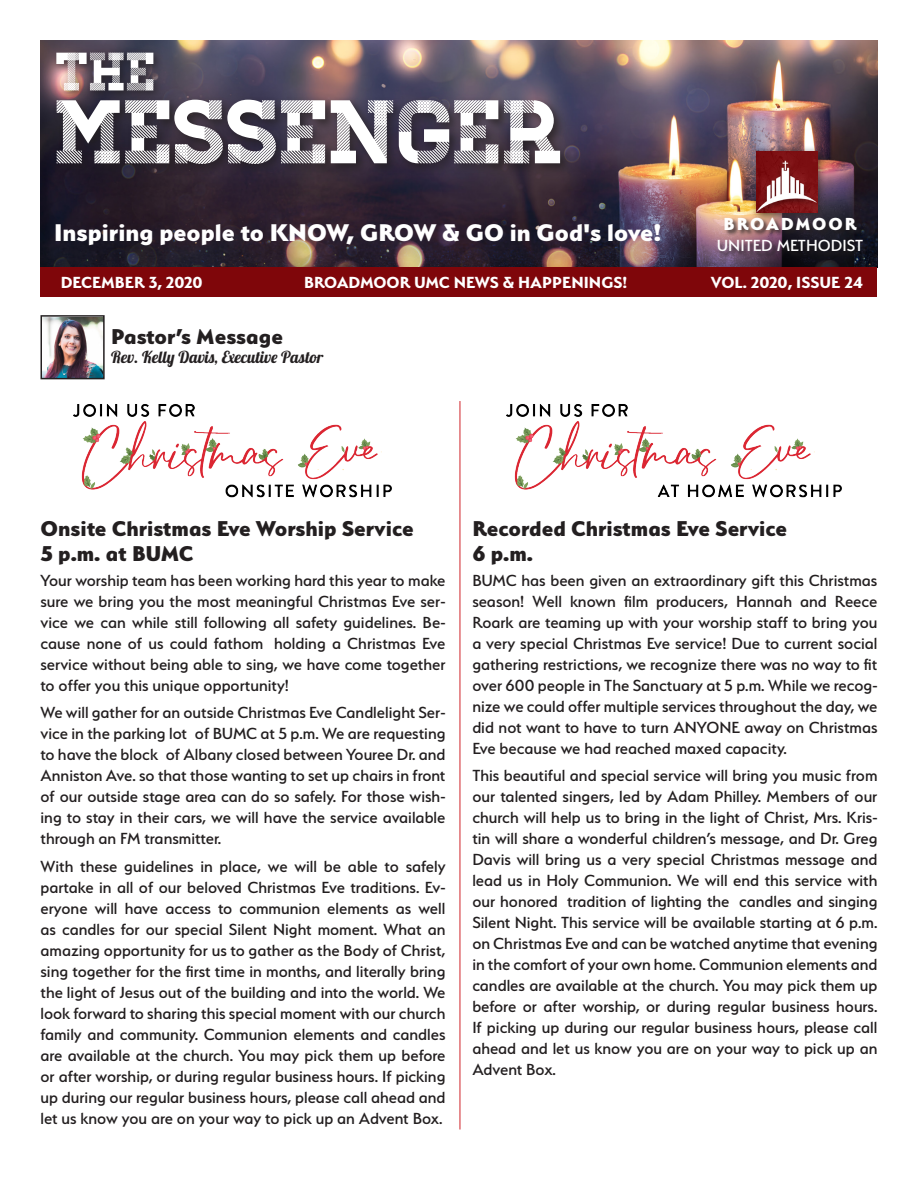
<style>
.page{position:relative;width:918px;height:1188px;background:#fff}
.page>*{position:absolute;margin:0;border:0;box-sizing:border-box;transform-origin:0 0}
.t1{font:90px "Homestead Display";color:#fff}
.t2{font:54px "Homestead Display";color:#fff}
.MISSION{font:800 27px "Serenity";color:#fff}
.STORY_HEADS{font:800 24px/25.5px "Serenity";color:#231f20}
.t3{font:800 19.5px "Serenity";letter-spacing:.09em;color:#fff}
.t4{font:500 18px/21px "Serenity";color:#231f20;text-align:justify}
.VOL_ISSUE_BAR{font:700 18px "Serenity";color:#fff}
.t5{font:500 18px "Serenity";color:#fff}
.SIGNATURES{font:16.5px "Lobster";color:#231f20}
</style>
<div class="page">
<img style="left:40px;top:40px;width:838px;height:227px">
<div style="left:750px;top:145px;width:78px;height:78px;background:#231f20;opacity:.75"></div>
<img style="left:756px;top:151px;width:61px;height:61px">
<div style="left:718px;top:218px;width:152px;height:40px;background:#231f20;opacity:.75"></div>
<div style="left:40px;top:267px;width:836px;height:30px;background:#7f060a"></div>
<div style="left:53px;top:96px;width:520px;height:81px;background:#231f20;opacity:.75"></div>
<div style="left:51px;top:47px;width:113px;height:54px;background:#231f20;opacity:.75"></div>
<img style="left:44px;top:318px;width:58px;height:58px">
<div style="left:41px;top:315px;width:64px;height:64px;border:2px solid #231f20"></div>
<img style="left:506px;top:404px;width:336px;height:94px">
<img style="left:74px;top:404px;width:318px;height:94px">
<hr style="left:460px;top:401px;width:1px;height:729px;background:#d1232a">
<p class="t2" style="left:56px;top:40px;width:102px">The</p>
<p class="t1" style="left:57px;top:79px;width:511px">MESSENGER</p>
<p class="MISSION" style="left:54px;top:217px;width:609px">Inspiring people to KNOW, GROW &amp; GO in God's love!</p>
<p class="t3" style="left:724px;top:212px;width:134px">BROADMOOR</p>
<p class="t5" style="left:717px;top:236px;width:148px">UNITED METHODIST</p>
<p class="VOL_ISSUE_BAR" style="left:61px;top:272px;width:143px">DECEMBER 3, 2020</p>
<p class="VOL_ISSUE_BAR" style="left:304px;top:272px;width:325px">BROADMOOR UMC NEWS &amp; HAPPENINGS!</p>
<p class="VOL_ISSUE_BAR" style="left:711px;top:272px;width:154px">VOL. 2020, ISSUE 24</p>
<p class="STORY_HEADS" style="left:111px;top:324px;width:173px">Pastor’s Message</p>
<p class="SIGNATURES" style="left:111px;top:346px;width:214px">Rev. Kelly Davis, Executive Pastor</p>
<p class="STORY_HEADS" style="left:40px;top:515px;width:375px">Onsite Christmas Eve Worship Service<br>5 p.m. at BUMC</p>
<p class="t4" style="left:40px;top:569px;width:407px">Your worship team has been working hard this year to make sure we bring you the most meaningful Christmas Eve ser&shy;vice we can while still following all safety guidelines. Be&shy;cause none of us could fathom holding a Christmas Eve service without being able to sing, we have come together to offer you this unique opportunity!</p>
<p class="t4" style="left:40px;top:702px;width:407px">We will gather for an outside Christmas Eve Candlelight Ser&shy;vice in the parking lot of BUMC at 5 p.m. We are requesting to have the block of Albany closed between Youree Dr. and Anniston Ave. so that those wanting to set up chairs in front of our outside stage area can do so safely. For those wish&shy;ing to stay in their cars, we will have the service available through an FM transmitter.</p>
<p class="t4" style="left:40px;top:856px;width:407px">With these guidelines in place, we will be able to safely partake in all of our beloved Christmas Eve traditions. Ev&shy;eryone will have access to communion elements as well as candles for our special Silent Night moment. What an amazing opportunity for us to gather as the Body of Christ, sing together for the first time in months, and literally bring the light of Jesus out of the building and into the world. We look forward to sharing this special moment with our church family and community. Communion elements and candles are available at the church. You may pick them up before or after worship, or during regular business hours. If picking up during our regular business hours, please call ahead and let us know you are on your way to pick up an Advent Box.</p>
<p class="STORY_HEADS" style="left:472px;top:515px;width:316px">Recorded Christmas Eve Service<br>6 p.m.</p>
<p class="t4" style="left:472px;top:569px;width:407px">BUMC has been given an extraordinary gift this Christmas season! Well known film producers, Hannah and Reece Roark are teaming up with your worship staff to bring you a very special Christmas Eve service! Due to current social gathering restrictions, we recognize there was no way to fit over 600 people in The Sanctuary at 5 p.m. While we recog&shy;nize we could offer multiple services throughout the day, we did not want to have to turn ANYONE away on Christmas Eve because we had reached maxed capacity.</p>
<p class="t4" style="left:472px;top:765px;width:407px">This beautiful and special service will bring you music from our talented singers, led by Adam Philley. Members of our church will help us to bring in the light of Christ, Mrs. Kris&shy;tin will share a wonderful children’s message, and Dr. Greg Davis will bring us a very special Christmas message and lead us in Holy Communion. We will end this service with our honored tradition of lighting the candles and singing Silent Night. This service will be available starting at 6 p.m. on Christmas Eve and can be watched anytime that evening in the comfort of your own home. Communion elements and candles are available at the church. You may pick them up before or after worship, or during regular business hours.<br>If picking up during our regular business hours, please call ahead and let us know you are on your way to pick up an Advent Box.</p>
</div>
